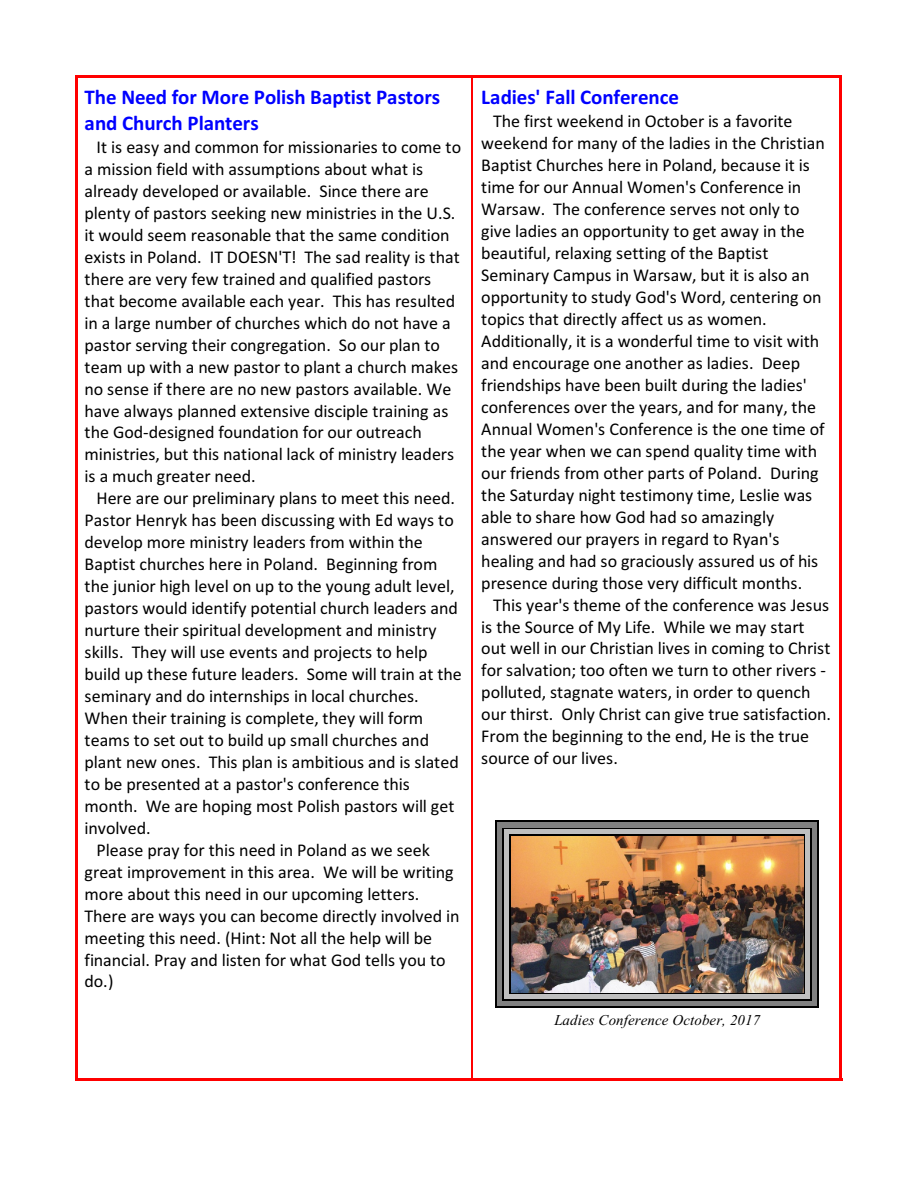
<style>
.page{position:relative;width:918px;height:1188px;background:#fff}
.page>*{position:absolute;margin:0;border:0;box-sizing:border-box;transform-origin:0 0}
.t1{font:700 21px/25.5px "Calibri";letter-spacing:-.005em;color:#00f}
.t2{font:18px/21.9px "Calibri";letter-spacing:-.005em;color:#000}
.t3{font:italic 15px "Times New Roman";letter-spacing:.005em;color:#000}
</style>
<div class="page">
<hr style="left:76px;top:76px;width:2px;height:1004px;background:#f00">
<hr style="left:471px;top:76px;width:1px;height:1004px;background:#f00">
<hr style="left:76px;top:76px;width:396px;height:2px;background:#f00">
<hr style="left:76px;top:1078px;width:396px;height:2px;background:#f00">
<hr style="left:473px;top:76px;width:369px;height:2px;background:#f00">
<hr style="left:473px;top:1078px;width:369px;height:2px;background:#f00">
<hr style="left:840px;top:76px;width:2px;height:1004px;background:#f00">
<img style="left:510px;top:835px;width:294px;height:158px">
<hr style="left:509px;top:834px;width:1px;height:160px;background:#000">
<hr style="left:804px;top:834px;width:1px;height:160px;background:#000">
<hr style="left:509px;top:834px;width:296px;height:1px;background:#000">
<hr style="left:509px;top:993px;width:296px;height:1px;background:#000">
<div style="left:504px;top:829px;width:5px;height:170px;background:#bfbfbf"></div>
<div style="left:805px;top:829px;width:6px;height:170px;background:#bfbfbf"></div>
<div style="left:504px;top:829px;width:306px;height:5px;background:#bfbfbf"></div>
<div style="left:504px;top:994px;width:306px;height:6px;background:#bfbfbf"></div>
<hr style="left:502px;top:827px;width:2px;height:174px;background:#000">
<hr style="left:811px;top:827px;width:1px;height:174px;background:#000">
<hr style="left:502px;top:827px;width:310px;height:2px;background:#000">
<hr style="left:502px;top:1000px;width:310px;height:1px;background:#000">
<div style="left:497px;top:822px;width:5px;height:184px;background:#808080"></div>
<div style="left:812px;top:822px;width:5px;height:184px;background:#808080"></div>
<div style="left:497px;top:822px;width:320px;height:5px;background:#808080"></div>
<div style="left:497px;top:1001px;width:320px;height:5px;background:#808080"></div>
<hr style="left:495px;top:820px;width:2px;height:188px;background:#000">
<hr style="left:818px;top:820px;width:1px;height:188px;background:#000">
<hr style="left:495px;top:820px;width:324px;height:2px;background:#000">
<hr style="left:495px;top:1007px;width:324px;height:1px;background:#000">
<p class="t1" style="left:85px;top:86px;width:357px">The Need for More Polish Baptist Pastors and Church Planters</p>
<p class="t2" style="left:85px;top:138px;width:378px;text-indent:12px">It is easy and common for missionaries to come to a mission field with assumptions about what is already developed or available. Since there are plenty of pastors seeking new ministries in the U.S. it would seem reasonable that the same condition exists in Poland. IT DOESN'T! The sad reality is that there are very few trained and qualified pastors that become available each year. This has resulted in a large number of churches which do not have a pastor serving their congregation. So our plan to team up with a new pastor to plant a church makes no sense if there are no new pastors available. We have always planned extensive disciple training as the God-designed foundation for our outreach ministries, but this national lack of ministry leaders is a much greater need.</p>
<p class="t2" style="left:96px;top:489px;width:360px">Here are our preliminary plans to meet this need.</p>
<p class="t2" style="left:85px;top:511px;width:371px">Pastor Henryk has been discussing with Ed ways to</p>
<p class="t2" style="left:85px;top:533px;width:340px">develop more ministry leaders from within the</p>
<p class="t2" style="left:85px;top:555px;width:354px">Baptist churches here in Poland. Beginning from</p>
<p class="t2" style="left:85px;top:577px;width:372px">the junior high level on up to the young adult level,</p>
<p class="t2" style="left:85px;top:599px;width:375px">pastors would identify potential church leaders and</p>
<p class="t2" style="left:85px;top:621px;width:353px">nurture their spiritual development and ministry</p>
<p class="t2" style="left:85px;top:643px;width:344px">skills. They will use events and projects to help</p>
<p class="t2" style="left:85px;top:665px;width:379px">build up these future leaders. Some will train at the</p>
<p class="t2" style="left:85px;top:687px;width:336px">seminary and do internships in local churches.</p>
<p class="t2" style="left:85px;top:709px;width:340px">When their training is complete, they will form</p>
<p class="t2" style="left:85px;top:730px;width:346px">teams to set out to build up small churches and</p>
<p class="t2" style="left:85px;top:752px;width:376px">plant new ones. This plan is ambitious and is slated</p>
<p class="t2" style="left:85px;top:774px;width:327px">to be presented at a pastor's conference this</p>
<p class="t2" style="left:85px;top:796px;width:371px">month. We are hoping most Polish pastors will get</p>
<p class="t2" style="left:85px;top:818px;width:68px">involved.</p>
<p class="t2" style="left:96px;top:840px;width:335px">Please pray for this need in Poland as we seek</p>
<p class="t2" style="left:85px;top:862px;width:371px">great improvement in this area. We will be writing</p>
<p class="t2" style="left:85px;top:884px;width:336px">more about this need in our upcoming letters.</p>
<p class="t2" style="left:85px;top:906px;width:376px">There are ways you can become directly involved in</p>
<p class="t2" style="left:85px;top:928px;width:349px">meeting this need. (Hint: Not all the help will be</p>
<p class="t2" style="left:85px;top:950px;width:363px">financial. Pray and listen for what God tells you to</p>
<p class="t2" style="left:85px;top:972px;width:30px">do.)</p>
<p class="t1" style="left:481px;top:86px;width:199px">Ladies' Fall Conference</p>
<p class="t2" style="left:481px;top:112px;width:345px;text-indent:12px">The first weekend in October is a favorite weekend for many of the ladies in the Christian Baptist Churches here in Poland, because it is time for our Annual Women's Conference in Warsaw. The conference serves not only to give ladies an opportunity to get away in the beautiful, relaxing setting of the Baptist Seminary Campus in Warsaw, but it is also an opportunity to study God's Word, centering on topics that directly affect us as women.<br>Additionally, it is a wonderful time to visit with and encourage one another as ladies. Deep friendships have been built during the ladies' conferences over the years, and for many, the Annual Women's Conference is the one time of the year when we can spend quality time with our friends from other parts of Poland. During the Saturday night testimony time, Leslie was able to share how God had so amazingly answered our prayers in regard to Ryan's healing and had so graciously assured us of his presence during those very difficult months.</p>
<p class="t2" style="left:481px;top:595px;width:351px;text-indent:12px">This year's theme of the conference was Jesus is the Source of My Life. While we may start out well in our Christian lives in coming to Christ for salvation; too often we turn to other rivers - polluted, stagnate waters, in order to quench our thirst. Only Christ can give true satisfaction.<br>From the beginning to the end, He is the true source of our lives.</p>
<p class="t3" style="left:554px;top:1014px;width:207px">Ladies Conference October, 2017</p>
</div>
